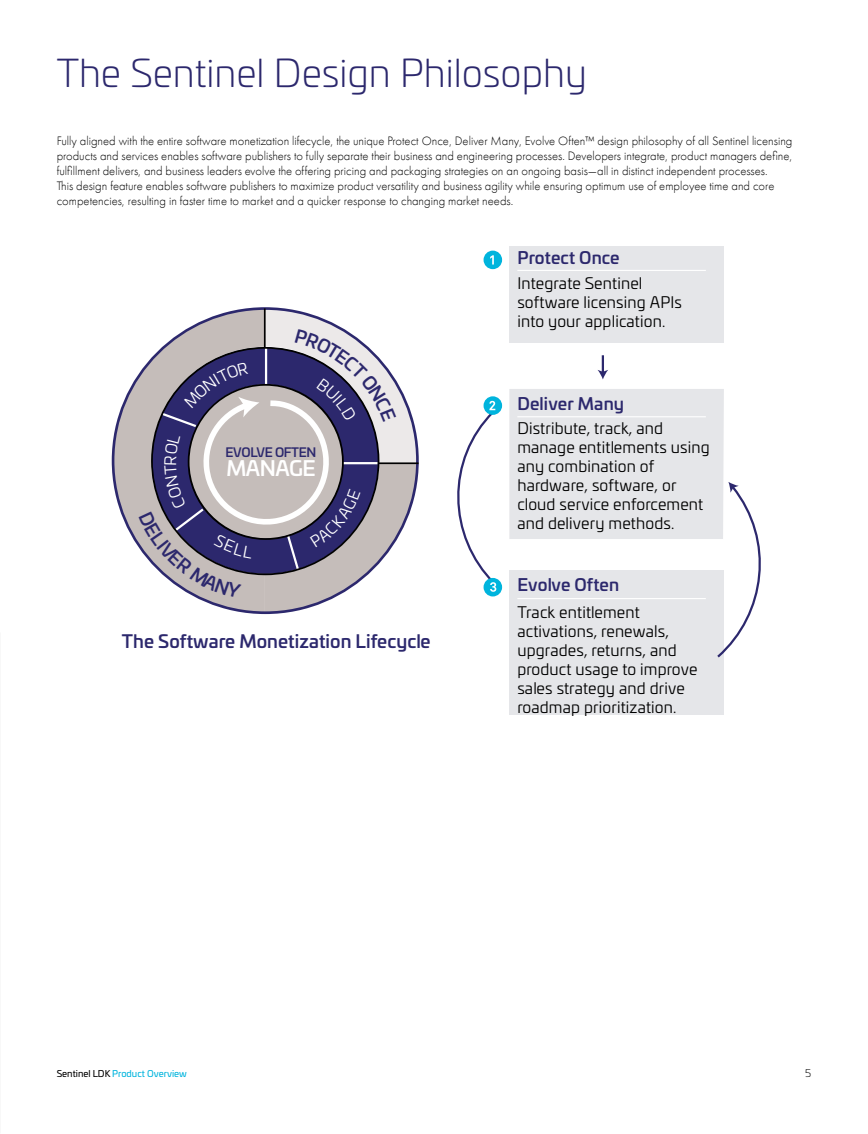
<style>
.page{position:relative;width:868px;height:1134px;background:#fff}
.page>*{position:absolute;margin:0;border:0;box-sizing:border-box;transform-origin:0 0}
.t1{font:300 38.2px "Univia Pro";color:#2c286d}
.t2{font:500 20.8px "Univia Pro";letter-spacing:-.025em;color:#fff}
.t3{font:500 18px "Univia Pro";letter-spacing:.005em;color:#2c286d}
.t4{font:500 16.8px "Univia Pro";letter-spacing:.01em;color:#2c286d}
.t5{font:15.8px/18.8px "Univia Pro";letter-spacing:.01em;color:#000}
.t6{font:300 12.6px/15.2px "Futura PT";color:#000}
.t7{font:500 12.6px "Univia Pro";letter-spacing:-.025em;color:#2c286d}
.t8{font:300 10.6px "Univia Pro";color:#000}
.t9{font:9.2px "Univia Pro";color:#00b4dd}
.s1{color:#000}
</style>
<div class="page">
<div style="left:509px;top:571px;width:214px;height:144px;background:#e5e6e9"></div>
<div style="left:509px;top:247px;width:214px;height:96px;background:#e5e6e9"></div>
<svg style="left:509px;top:389px;width:252px;height:271px"></svg>
<hr style="left:601px;top:355px;width:3px;height:18px;background:#2c286d">
<svg style="left:597px;top:370px;width:11px;height:9px"></svg>
<div style="left:483px;top:251px;width:19px;height:18px;background:#00b4dd;border-radius:50%"></div>
<svg style="left:490px;top:255px;width:4px;height:9px"></svg>
<svg style="left:483px;top:396px;width:19px;height:19px"></svg>
<hr style="left:517px;top:270px;width:188px;height:1px;background:#fff">
<hr style="left:517px;top:416px;width:188px;height:1px;background:#fff">
<div style="left:483px;top:578px;width:19px;height:18px;background:#00b4dd;border-radius:50%"></div>
<svg style="left:457px;top:401px;width:41px;height:191px"></svg>
<hr style="left:517px;top:598px;width:188px;height:1px;background:#fff">
<hr style="left:264px;top:308px;width:1px;height:39px;background:#000">
<hr style="left:377px;top:462px;width:41px;height:2px;background:#000">
<svg style="left:113px;top:309px;width:304px;height:304px"></svg>
<h1 class="t1" style="left:57px;top:46px;width:531px">The Sentinel Design Philosophy</h1>
<p class="t6" style="left:57px;top:133px;width:737px">Fully aligned with the entire software monetization lifecycle, the unique Protect Once, Deliver Many, Evolve Often™ design philosophy of all Sentinel licensing products and services enables software publishers to fully separate their business and engineering processes. Developers integrate, product managers define, fulfillment delivers, and business leaders evolve the offering pricing and packaging strategies on an ongoing basis—all in distinct independent processes.<br>This design feature enables software publishers to maximize product versatility and business agility while ensuring optimum use of employee time and core competencies, resulting in faster time to market and a quicker response to changing market needs.</p>
<h3 class="t4" style="left:517px;top:245px;width:104px">Protect Once</h3>
<p class="t5" style="left:517px;top:273px;width:166px">Integrate Sentinel software licensing APIs into your application.</p>
<p class="t7" style="left:225px;top:442px;width:92px">EVOLVE OFTEN</p>
<h2 class="t2" style="left:226px;top:452px;width:91px">MANAGE</h2>
<h3 class="t3" style="left:122px;top:628px;width:310px">The Software Monetization Lifecycle</h3>
<h3 class="t4" style="left:517px;top:390px;width:108px">Deliver Many</h3>
<p class="t5" style="left:517px;top:418px;width:194px">Distribute, track, and manage entitlements using any combination of hardware, software, or cloud service enforcement and delivery methods.</p>
<h3 class="t4" style="left:517px;top:572px;width:103px">Evolve Often</h3>
<p class="t5" style="left:517px;top:602px;width:181px">Track entitlement activations, renewals, upgrades, returns, and product usage to improve sales strategy and drive roadmap prioritization.</p>
<p class="t9" style="left:57px;top:1067px;width:132px"><span class="s1">Sentinel LDK</span> Product Overview</p>
<p class="t8" style="left:805px;top:1066px;width:8px">5</p>
</div>
